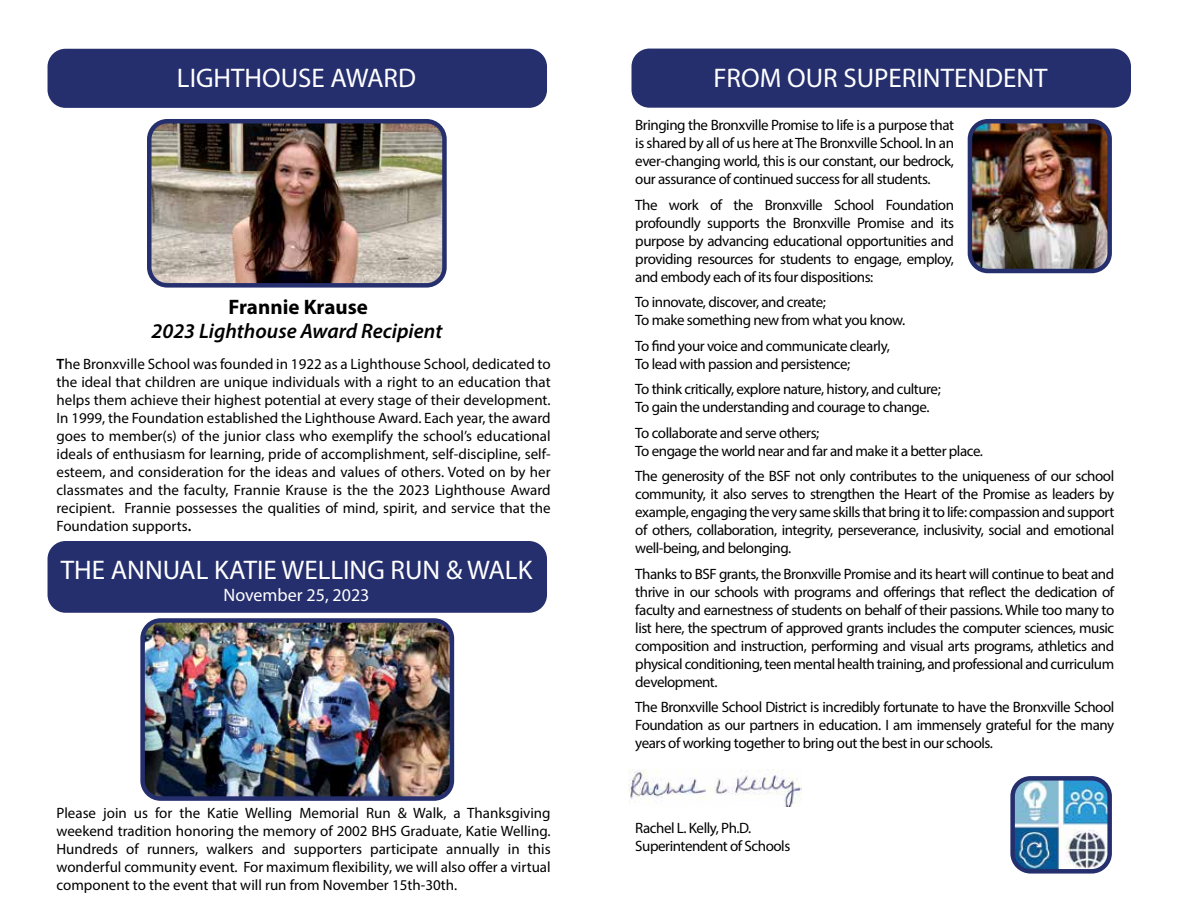
<style>
.page{position:relative;width:1188px;height:918px;background:#fff}
.page>*{position:absolute;margin:0;border:0;box-sizing:border-box;transform-origin:0 0}
.t1{font:27px "Myriad Pro";color:#fff}
.t2{font:italic 600 21px "Myriad Pro";color:#000}
.t3{font:700 21px "Myriad Pro";color:#000}
.t4{font:18px "Myriad Pro";color:#fff}
.t5{font:15px/18px "Myriad Pro";letter-spacing:-.03em;color:#000;text-align:justify}
.s1{font-weight:600}
</style>
<div class="page">
<img style="left:973px;top:124px;width:134px;height:144px">
<div style="left:968px;top:119px;width:144px;height:154px;border:4px solid #252f6e;border-radius:18px"></div>
<div style="left:48px;top:49px;width:499px;height:59px;background:#252f6e;border-radius:18px"></div>
<img style="left:629px;top:769px;width:172px;height:37px">
<img style="left:152px;top:124px;width:290px;height:159px">
<div style="left:147px;top:119px;width:300px;height:169px;border:4px solid #252f6e;border-radius:18px"></div>
<img style="left:145px;top:623px;width:304px;height:173px">
<div style="left:140px;top:618px;width:314px;height:183px;border:4px solid #252f6e;border-radius:18px"></div>
<div style="left:48px;top:541px;width:499px;height:72px;background:#252f6e;border-radius:18px"></div>
<div style="left:632px;top:49px;width:499px;height:59px;background:#252f6e;border-radius:18px"></div>
<img style="left:1015px;top:781px;width:92px;height:88px">
<div style="left:1010px;top:776px;width:102px;height:98px;border:4px solid #252f6e;border-radius:18px"></div>
<h1 class="t1" style="left:177px;top:61px;width:241px">LIGHTHOUSE AWARD</h1>
<h2 class="t3" style="left:229px;top:294px;width:141px">Frannie Krause</h2>
<h2 class="t2" style="left:152px;top:318px;width:292px">2023 Lighthouse Award Recipient</h2>
<p class="t5" style="left:57px;top:355px;width:496px"><span class="s1">T</span>he Bronxville School was founded in 1922 as a Lighthouse School, dedicated to the ideal that children are unique individuals with a right to an education that helps them achieve their highest potential at every stage of their development.<br>In 1999, the Foundation established the Lighthouse Award. Each year, the award goes to member(s) of the junior class who exemplify the school’s educational ideals of enthusiasm for learning, pride of accomplishment, self-discipline, self&shy;esteem, and consideration for the ideas and values of others. Voted on by her classmates and the faculty, Frannie Krause is the the 2023 Lighthouse Award recipient. Frannie possesses the qualities of mind, spirit, and service that the Foundation supports<span class="s1">.</span></p>
<h1 class="t1" style="left:61px;top:554px;width:473px">THE ANNUAL KATIE WELLING RUN &amp; WALK</h1>
<p class="t4" style="left:224px;top:584px;width:148px">November 25, 2023</p>
<p class="t5" style="left:57px;top:804px;width:496px">Please join us for the Katie Welling Memorial Run &amp; Walk, a Thanksgiving weekend tradition honoring the memory of 2002 BHS Graduate, Katie Welling.<br>Hundreds of runners, walkers and supporters participate annually in this wonderful community event. For maximum flexibility, we will also offer a virtual component to the event that will run from November 15th-30th.</p>
<h1 class="t1" style="left:713px;top:61px;width:336px">FROM OUR SUPERINTENDENT</h1>
<p class="t5" style="left:635px;top:116px;width:320px">Bringing the Bronxville Promise to life is a purpose that is shared by all of us here at The Bronxville School. In an ever-changing world, this is our constant, our bedrock, our assurance of continued success for all students.</p>
<p class="t5" style="left:635px;top:195px;width:320px">The work of the Bronxville School Foundation profoundly supports the Bronxville Promise and its purpose by advancing educational opportunities and providing resources for students to engage, employ, and embody each of its four dispositions:</p>
<p class="t5" style="left:635px;top:293px;width:271px">To innovate, discover, and create;<br>To make something new from what you know.</p>
<p class="t5" style="left:635px;top:336px;width:256px">To find your voice and communicate clearly,<br>To lead with passion and persistence;</p>
<p class="t5" style="left:635px;top:380px;width:307px">To think critically, explore nature, history, and culture;<br>To gain the understanding and courage to change.</p>
<p class="t5" style="left:635px;top:423px;width:349px">To collaborate and serve others;<br>To engage the world near and far and make it a better place.</p>
<p class="t5" style="left:635px;top:467px;width:481px">The generosity of the BSF not only contributes to the uniqueness of our school community, it also serves to strengthen the Heart of the Promise as leaders by example, engaging the very same skills that bring it to life: compassion and support of others, collaboration, integrity, perseverance, inclusivity, social and emotional well-being, and belonging.</p>
<p class="t5" style="left:635px;top:564px;width:481px">Thanks to BSF grants, the Bronxville Promise and its heart will continue to beat and thrive in our schools with programs and offerings that reflect the dedication of faculty and earnestness of students on behalf of their passions. While too many to list here, the spectrum of approved grants includes the computer sciences, music composition and instruction, performing and visual arts programs, athletics and physical conditioning, teen mental health training, and professional and curriculum development.</p>
<p class="t5" style="left:635px;top:698px;width:481px">The Bronxville School District is incredibly fortunate to have the Bronxville School Foundation as our partners in education. I am immensely grateful for the many years of working together to bring out the best in our schools.</p>
<p class="t5" style="left:635px;top:819px;width:157px">Rachel L. Kelly, Ph.D.<br>Superintendent of Schools</p>
</div>
